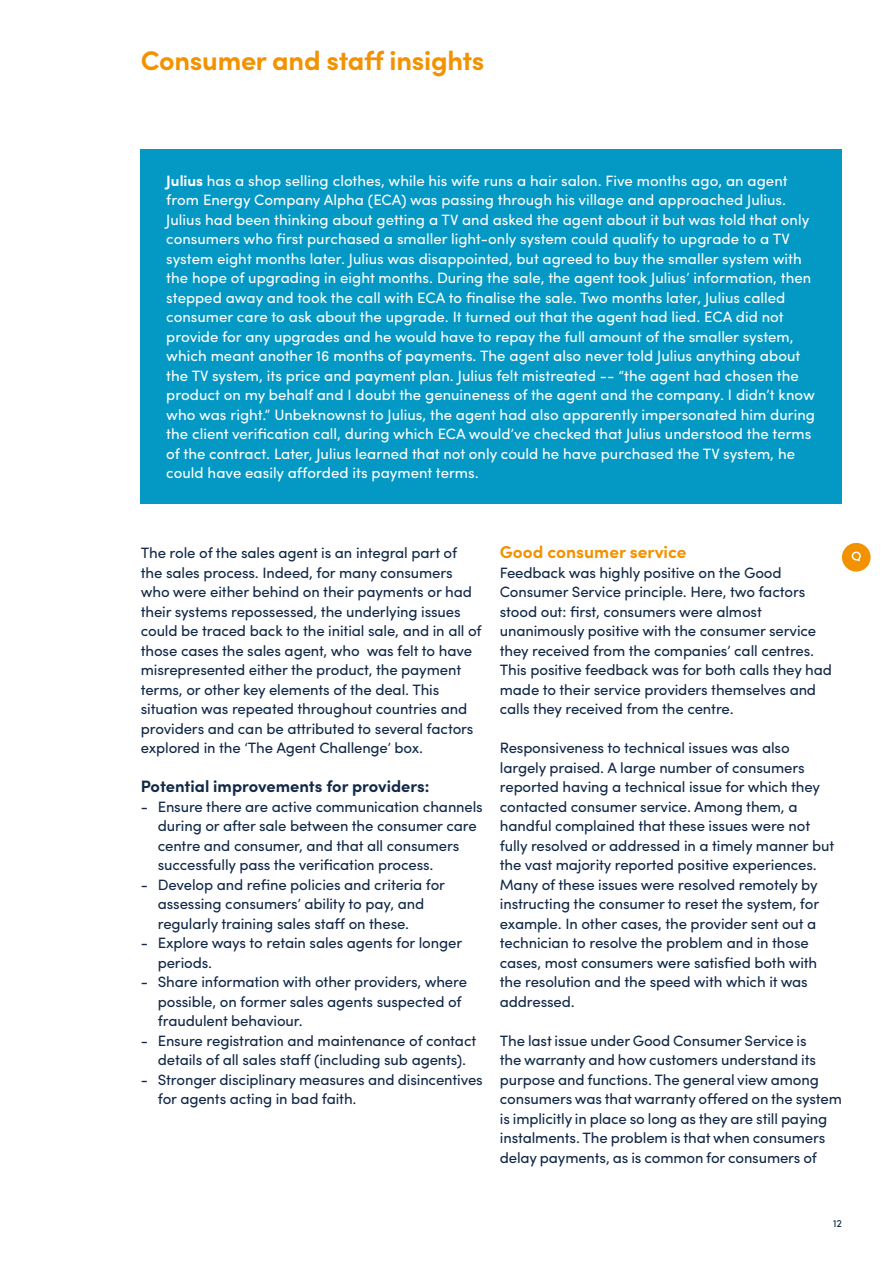
<style>
.page{position:relative;width:893px;height:1263px;background:#fff}
.page>*{position:absolute;margin:0;border:0;box-sizing:border-box;transform-origin:0 0}
.t1{font:700 27px "Sofia Pro";letter-spacing:-.01em;color:#f39200}
.t2{font:700 17.25px "Sofia Pro";color:#f39200}
.t3{font:700 16.5px "Sofia Pro";color:#122948}
.t4{font:15px/19.5px "Sofia Pro";letter-spacing:-.01em;color:#122948}
.t5{font:15px/19.5px "Sofia Pro";color:#fff}
.t6{font:10.5px "Sofia Pro";color:#122948}
.s1{font-weight:700}
</style>
<div class="page">
<div style="left:141px;top:149px;width:701px;height:355px;background:#0498c5"></div>
<div style="left:842px;top:543px;width:29px;height:28px;background:#f39200;border-radius:50%"></div>
<svg style="left:851px;top:551px;width:10px;height:11px"></svg>
<h1 class="t1" style="left:141px;top:40px;width:345px">Consumer and staff insights</h1>
<p class="t5" style="left:166px;top:170px;width:650px"><span class="s1">Julius</span> has a shop selling clothes, while his wife runs a hair salon. Five months ago, an agent from Energy Company Alpha (ECA) was passing through his village and approached Julius.<br>Julius had been thinking about getting a TV and asked the agent about it but was told that only consumers who first purchased a smaller light-only system could qualify to upgrade to a TV system eight months later. Julius was disappointed, but agreed to buy the smaller system with the hope of upgrading in eight months. During the sale, the agent took Julius’ information, then stepped away and took the call with ECA to finalise the sale. Two months later, Julius called consumer care to ask about the upgrade. It turned out that the agent had lied. ECA did not provide for any upgrades and he would have to repay the full amount of the smaller system, which meant another 16 months of payments. The agent also never told Julius anything about the TV system, its price and payment plan. Julius felt mistreated -- “the agent had chosen the product on my behalf and I doubt the genuineness of the agent and the company. I didn’t know who was right.” Unbeknownst to Julius, the agent had also apparently impersonated him during the client verification call, during which ECA would’ve checked that Julius understood the terms of the contract. Later, Julius learned that not only could he have purchased the TV system, he could have easily afforded its payment terms.</p>
<p class="t4" style="left:141px;top:542px;width:342px">The role of the sales agent is an integral part of the sales process. Indeed, for many consumers who were either behind on their payments or had their systems repossessed, the underlying issues could be traced back to the initial sale, and in all of those cases the sales agent, who was felt to have misrepresented either the product, the payment terms, or other key elements of the deal. This situation was repeated throughout countries and providers and can be attributed to several factors explored in the ‘The Agent Challenge’ box.</p>
<p class="t3" style="left:141px;top:774px;width:290px">Potential improvements for providers:</p>
<p class="t4" style="left:158px;top:795px;width:327px;text-indent:-17px">- Ensure there are active communication channels during or after sale between the consumer care centre and consumer, and that all consumers successfully pass the verification process.</p>
<p class="t4" style="left:158px;top:873px;width:289px;text-indent:-17px">- Develop and refine policies and criteria for assessing consumers’ ability to pay, and regularly training sales staff on these.</p>
<p class="t4" style="left:158px;top:932px;width:306px;text-indent:-17px">- Explore ways to retain sales agents for longer periods.</p>
<p class="t4" style="left:158px;top:971px;width:311px;text-indent:-17px">- Share information with other providers, where possible, on former sales agents suspected of fraudulent behaviour.</p>
<p class="t4" style="left:141px;top:1029px;width:337px;text-align:center">- Ensure registration and maintenance of contact details of all sales staff (including sub agents).</p>
<p class="t4" style="left:158px;top:1068px;width:327px;text-indent:-17px">- Stronger disciplinary measures and disincentives for agents acting in bad faith.</p>
<p class="t2" style="left:500px;top:539px;width:188px">Good consumer service</p>
<p class="t4" style="left:500px;top:561px;width:334px">Feedback was highly positive on the Good Consumer Service principle. Here, two factors stood out: first, consumers were almost unanimously positive with the consumer service they received from the companies’ call centres.<br>This positive feedback was for both calls they had made to their service providers themselves and calls they received from the centre.</p>
<p class="t4" style="left:500px;top:737px;width:336px">Responsiveness to technical issues was also largely praised. A large number of consumers reported having a technical issue for which they contacted consumer service. Among them, a handful complained that these issues were not fully resolved or addressed in a timely manner but the vast majority reported positive experiences.<br>Many of these issues were resolved remotely by instructing the consumer to reset the system, for example. In other cases, the provider sent out a technician to resolve the problem and in those cases, most consumers were satisfied both with the resolution and the speed with which it was addressed.</p>
<p class="t4" style="left:500px;top:1029px;width:344px">The last issue under Good Consumer Service is<br>the warranty and how customers understand its purpose and functions. The general view among consumers was that warranty offered on the system is implicitly in place so long as they are still paying instalments. The problem is that when consumers delay payments, as is common for consumers of</p>
<p class="t6" style="left:833px;top:1216px;width:10px">12</p>
</div>
